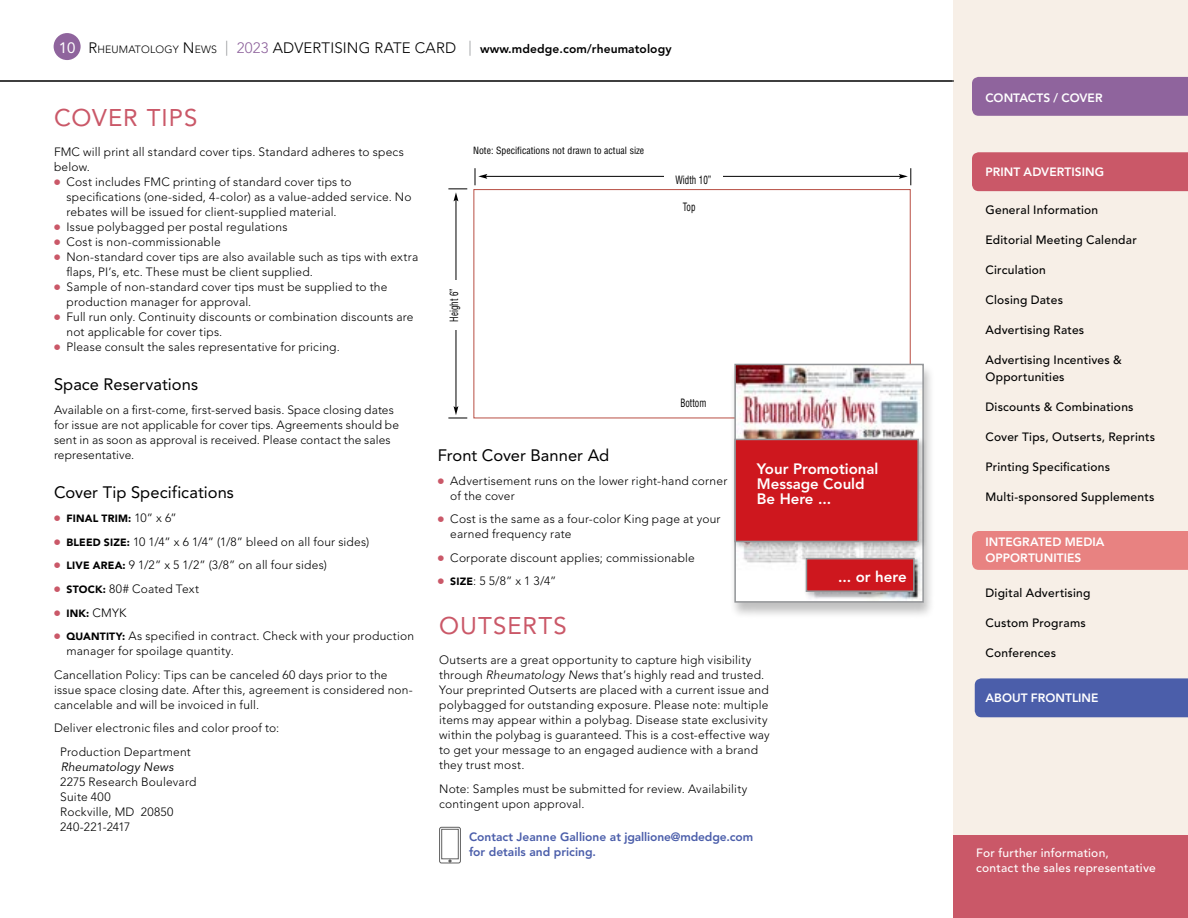
<style>
.page{position:relative;width:1188px;height:918px;background:#fff}
.page>*{position:absolute;margin:0;border:0;box-sizing:border-box;transform-origin:0 0}
.t1{font:24px "Avenir LT Std";letter-spacing:.045em;color:#ca5868}
.t2{font:16.5px "Avenir LT Std";letter-spacing:.005em;color:#000}
.t3{font:800 15px/15px "Avenir LT Std";color:#fff}
.t4{font:15px "Avenir LT Std";color:#fff}
.t5{font:300 12px/15px "Avenir LT Std";letter-spacing:.015em;color:#000}
.t6{font:500 12px/16.5px "Avenir LT Std";letter-spacing:.02em;color:#000}
.t7{font:800 12px/16.5px "Avenir LT Std";letter-spacing:.005em;color:#fff}
.t8{font:800 12px "Avenir LT Std";letter-spacing:.01em;color:#000}
.t9{font:800 12px/15px "Avenir LT Std";color:#4b5eaa}
.t10{font:500 12px/15px "Avenir LT Std";letter-spacing:.02em;color:#fff}
.t11{font:italic 12px "Avenir LT Std";letter-spacing:.01em;color:#000}
.t12{font:condensed 11.25px "Helvetica";color:#000;scale:.8 1}
.t13{font:900 10.5px "Avenir LT Std";letter-spacing:.02em;color:#000}
.t14{font:condensed 9.75px "Helvetica";color:#000}
.s1{font-weight:300;font-size:15px}
.s2{font-weight:300;font-size:10.5px}
.s3{font-weight:300;font-size:15px;color:#939598}
.s4{font-weight:300;font-size:15px;color:#8f649d}
.s5{font-family:"Universal Std Newswith Comm Pi";font-weight:400;font-size:11.25px;color:#ca5868}
.s6{font-weight:300;font-size:12px}
.s7{font-weight:900;font-size:10.5px}
.s8{font-style:italic}
</style>
<div class="page">
<div style="left:953px;top:0;width:235px;height:918px;background:#f7efe7"></div>
<div style="left:953px;top:835px;width:235px;height:83px;background:#ca5868"></div>
<div style="left:972px;top:77px;width:216px;height:39px;background:#8f649d"></div>
<div style="left:972px;top:152px;width:216px;height:39px;background:#ca5868"></div>
<div style="left:972px;top:531px;width:216px;height:39px;background:#e88281"></div>
<div style="left:975px;top:678px;width:213px;height:39px;background:#4b5eaa"></div>
<div style="left:54px;top:33px;width:27px;height:27px;background:#8f649d;border-radius:50%"></div>
<hr style="left:0;top:81px;width:954px;height:1px;background:#000">
<div style="left:473px;top:189px;width:438px;height:229px;border:1px solid #b84f44"></div>
<hr style="left:486px;top:176px;width:415px;height:1px;background:#000">
<div style="left:664px;top:171px;width:59px;height:16px;background:#fff"></div>
<hr style="left:455px;top:200px;width:1px;height:208px;background:#000">
<div style="left:445px;top:280px;width:20px;height:50px;background:#fff"></div>
<svg style="left:448px;top:406px;width:19px;height:13px"></svg>
<svg style="left:899px;top:168px;width:12px;height:17px"></svg>
<svg style="left:475px;top:168px;width:12px;height:17px"></svg>
<svg style="left:448px;top:188px;width:19px;height:13px"></svg>
<div style="left:730px;top:364px;width:206px;height:255px;background:#000;opacity:.25"></div>
<img style="left:737px;top:367px;width:184px;height:233px">
<div style="left:734px;top:364px;width:190px;height:239px;border:2px solid #939598"></div>
<div style="left:733px;top:437px;width:193px;height:113px;background:#000;opacity:.25"></div>
<div style="left:734px;top:439px;width:185px;height:103px;background:#ce171e;border:2px solid #939598"></div>
<div style="left:804px;top:556px;width:119px;height:44px;background:#000;opacity:.25"></div>
<div style="left:806px;top:558px;width:109px;height:34px;background:#ce171e;border:2px solid #939598"></div>
<svg style="left:439px;top:827px;width:22px;height:37px"></svg>
<p class="t4" style="left:59px;top:39px;width:18px">10</p>
<p class="t8" style="left:88px;top:42px;width:585px"><span class="s1">R</span><span class="s2">HEUMATOLOGY</span> <span class="s1">N</span><span class="s2">EWS</span> <span class="s3">|</span> <span class="s4">2023</span> <span class="s1">ADVERTISING RATE CARD</span> <span class="s3">|</span> www.mdedge.com/rheumatology</p>
<h1 class="t1" style="left:54px;top:104px;width:145px">COVER TIPS</h1>
<p class="t5" style="left:54px;top:144px;width:352px">FMC will print all standard cover tips. Standard adheres to specs below.<br><span class="s5">⦁</span> Cost includes FMC printing of standard cover tips to</p>
<p class="t5" style="left:66px;top:189px;width:347px">specifications (one-sided, 4-color) as a value-added service. No</p>
<p class="t5" style="left:66px;top:204px;width:272px">rebates will be issued for client-supplied material.</p>
<p class="t5" style="left:54px;top:219px;width:235px"><span class="s5">⦁</span> Issue polybagged per postal regulations</p>
<p class="t5" style="left:54px;top:234px;width:168px"><span class="s5">⦁</span> Cost is non-commissionable</p>
<p class="t5" style="left:54px;top:249px;width:366px"><span class="s5">⦁</span> Non-standard cover tips are also available such as tips with extra</p>
<p class="t5" style="left:66px;top:264px;width:248px">flaps, PI’s, etc. These must be client supplied.</p>
<p class="t5" style="left:54px;top:279px;width:335px"><span class="s5">⦁</span> Sample of non-standard cover tips must be supplied to the</p>
<p class="t5" style="left:66px;top:294px;width:186px">production manager for approval.</p>
<p class="t5" style="left:54px;top:309px;width:361px"><span class="s5">⦁</span> Full run only. Continuity discounts or combination discounts are</p>
<p class="t5" style="left:66px;top:324px;width:157px">not applicable for cover tips.</p>
<p class="t5" style="left:54px;top:339px;width:287px"><span class="s5">⦁</span> Please consult the sales representative for pricing.</p>
<h2 class="t2" style="left:54px;top:375px;width:146px">Space Reservations</h2>
<p class="t5" style="left:54px;top:402px;width:347px">Available on a first-come, first-served basis. Space closing dates for issue are not applicable for cover tips. Agreements should be sent in as soon as approval is received. Please contact the sales representative.</p>
<h2 class="t2" style="left:54px;top:483px;width:182px">Cover Tip Specifications</h2>
<p class="t13" style="left:54px;top:512px;width:124px"><span class="s5">⦁</span> FINAL TRIM: <span class="s6">10” x 6”</span></p>
<p class="t5" style="left:54px;top:530px;width:317px;line-height:23.7px"><span class="s5">⦁</span> <span class="s7">BLEED SIZE:</span> 10 1/4” x 6 1/4” (1/8” bleed on all four sides) <span class="s5">⦁</span> <span class="s7">LIVE AREA:</span> 9 1/2” x 5 1/2” (3/8” on all four sides)<br><span class="s5">⦁</span> <span class="s7">STOCK:</span> 80# Coated Text</p>
<p class="t13" style="left:54px;top:607px;width:74px"><span class="s5">⦁</span> INK: <span class="s6">CMYK</span></p>
<p class="t5" style="left:66px;top:629px;width:349px;text-indent:-12px"><span class="s5">⦁</span> <span class="s7">QUANTITY:</span> As specified in contract. Check with your production manager for spoilage quantity.</p>
<p class="t5" style="left:54px;top:667px;width:360px">Cancellation Policy: Tips can be canceled 60 days prior to the issue space closing date. After this, agreement is considered non&shy;cancelable and will be invoiced in full.</p>
<p class="t5" style="left:60px;top:717px;width:220px;line-height:23.7px;text-indent:-6px">Deliver electronic files and color proof to:<br>Production Department</p>
<p class="t11" style="left:61px;top:760px;width:114px">Rheumatology News</p>
<p class="t5" style="left:60px;top:775px;width:138px">2275 Research Boulevard<br>Suite 400<br>Rockville, MD 20850<br>240-221-2417</p>
<p class="t14" style="left:473px;top:144px;width:173px">Note: Specifications not drawn to actual size</p>
<p class="t12" style="left:447px;top:322px;width:43px;rotate:-90deg">Height 6”</p>
<p class="t12" style="left:676px;top:173px;width:46px">Width 10”</p>
<p class="t12" style="left:683px;top:200px;width:17px">Top</p>
<p class="t12" style="left:680px;top:395px;width:34px">Bottom</p>
<h2 class="t2" style="left:438px;top:446px;width:173px">Front Cover Banner Ad</h2>
<p class="t5" style="left:450px;top:473px;width:279px;text-indent:-12px"><span class="s5">⦁</span> Advertisement runs on the lower right-hand corner of the cover</p>
<p class="t5" style="left:450px;top:512px;width:272px;text-indent:-12px"><span class="s5">⦁</span> Cost is the same as a four-color King page at your earned frequency rate</p>
<p class="t5" style="left:438px;top:546px;width:259px;line-height:23.7px"><span class="s5">⦁</span> Corporate discount applies; commissionable <span class="s5">⦁</span> <span class="s7">SIZE</span>: 5 5/8” x 1 3/4”</p>
<h1 class="t1" style="left:439px;top:612px;width:129px">OUTSERTS</h1>
<p class="t5" style="left:439px;top:653px;width:332px">Outserts are a great opportunity to capture high visibility through <span class="s8">Rheumatology News</span> that’s highly read and trusted.<br>Your preprinted Outserts are placed with a current issue and polybagged for outstanding exposure. Please note: multiple items may appear within a polybag. Disease state exclusivity within the polybag is guaranteed. This is a cost-effective way to get your message to an engaged audience with a brand they trust most.</p>
<p class="t5" style="left:439px;top:781px;width:310px">Note: Samples must be submitted for review. Availability contingent upon approval.</p>
<p class="t9" style="left:469px;top:830px;width:286px">Contact Jeanne Gallione at jgallione@mdedge.com for details and pricing.</p>
<p class="t3" style="left:757px;top:461px;width:123px">Your Promotional<br>Message Could<br>Be Here ...</p>
<p class="t3" style="left:838px;top:569px;width:70px">... or here</p>
<p class="t7" style="left:986px;top:89px;width:119px">CONTACTS / COVER</p>
<p class="t7" style="left:986px;top:164px;width:120px">PRINT ADVERTISING</p>
<p class="t6" style="left:986px;top:202px;width:114px">General Information</p>
<p class="t6" style="left:986px;top:232px;width:153px">Editorial Meeting Calendar</p>
<p class="t6" style="left:986px;top:262px;width:62px">Circulation</p>
<p class="t6" style="left:986px;top:292px;width:79px">Closing Dates</p>
<p class="t6" style="left:986px;top:322px;width:100px">Advertising Rates</p>
<p class="t6" style="left:986px;top:352px;width:138px">Advertising Incentives &amp;<br>Opportunities</p>
<p class="t6" style="left:986px;top:399px;width:150px">Discounts &amp; Combinations</p>
<p class="t6" style="left:986px;top:429px;width:171px">Cover Tips, Outserts, Reprints</p>
<p class="t6" style="left:986px;top:459px;width:126px">Printing Specifications</p>
<p class="t6" style="left:986px;top:489px;width:171px">Multi-sponsored Supplements</p>
<p class="t7" style="left:986px;top:534px;width:121px">INTEGRATED MEDIA<br>OPPORTUNITIES</p>
<p class="t6" style="left:986px;top:585px;width:106px">Digital Advertising</p>
<p class="t6" style="left:986px;top:615px;width:102px">Custom Programs</p>
<p class="t6" style="left:986px;top:645px;width:72px">Conferences</p>
<p class="t7" style="left:986px;top:690px;width:115px">ABOUT FRONTLINE</p>
<p class="t10" style="left:976px;top:846px;width:181px">For further information,<br>contact the sales representative</p>
</div>
